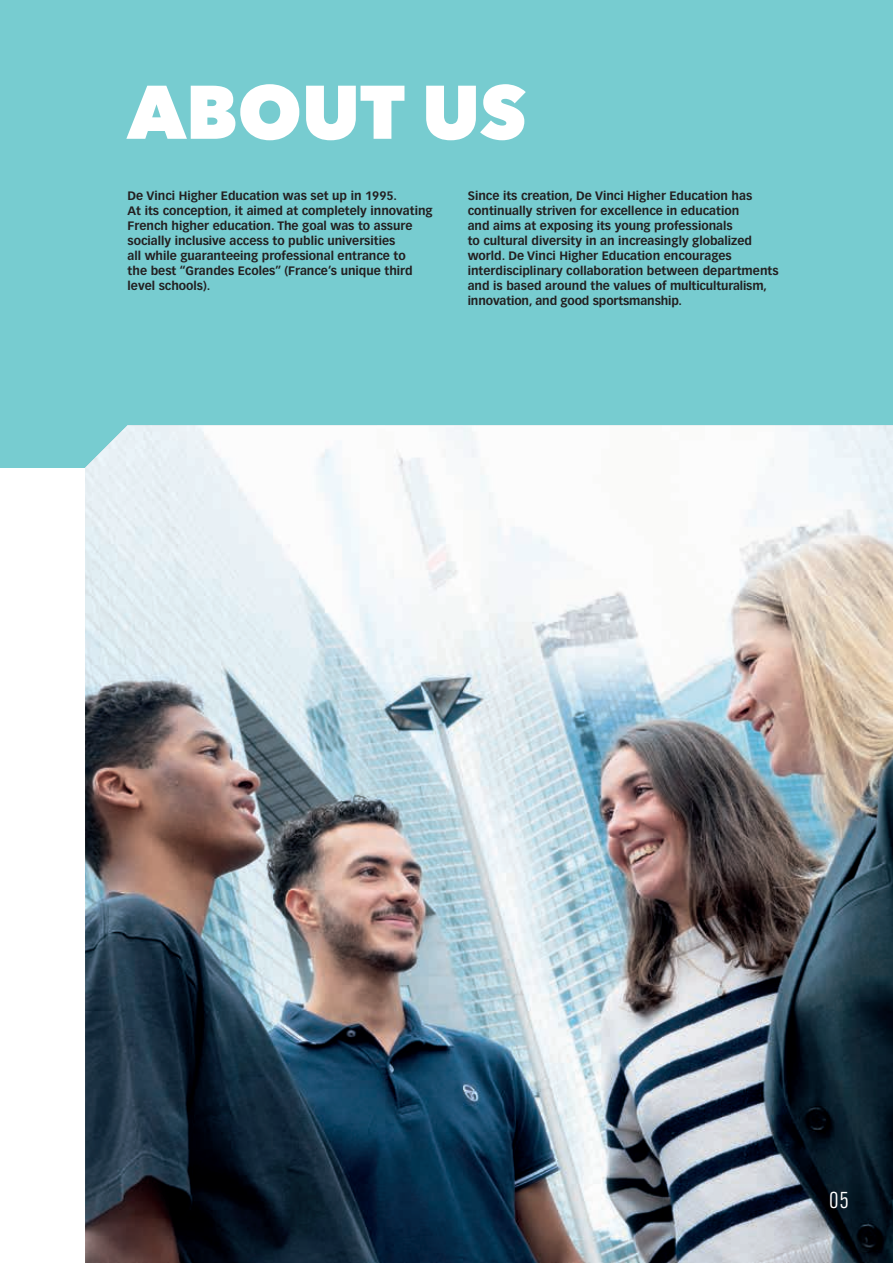
<style>
.page{position:relative;width:893px;height:1263px;background:#fff}
.page>*{position:absolute;margin:0;border:0;box-sizing:border-box;transform-origin:0 0}
.t1{font:800 75px "Avenir Next";color:#fff}
.t2{font:22.5px "Alternate Gothic ATF";color:#fff}
.t3{font:700 12px/15px "Vectora LT Std";color:#231f20}
</style>
<div class="page">
<div style="left:0;top:0;width:893px;height:468px;background:#77ccd0"></div>
<img style="left:85px;top:425px;width:808px;height:838px">
<h1 class="t1" style="left:128px;top:66px;width:400px">ABOUT US</h1>
<p class="t3" style="left:128px;top:188px;width:307px">De Vinci Higher Education was set up in 1995.<br>At its conception, it aimed at completely innovating French higher education. The goal was to assure socially inclusive access to public universities<br>all while guaranteeing professional entrance to<br>the best “Grandes Ecoles” (France’s unique third level schools).</p>
<p class="t3" style="left:468px;top:188px;width:312px">Since its creation, De Vinci Higher Education has continually striven for excellence in education<br>and aims at exposing its young professionals<br>to cultural diversity in an increasingly globalized world. De Vinci Higher Education encourages interdisciplinary collaboration between departments and is based around the values of multiculturalism, innovation, and good sportsmanship.</p>
<h2 class="t2" style="left:829px;top:1186px;width:21px">05</h2>
</div>
